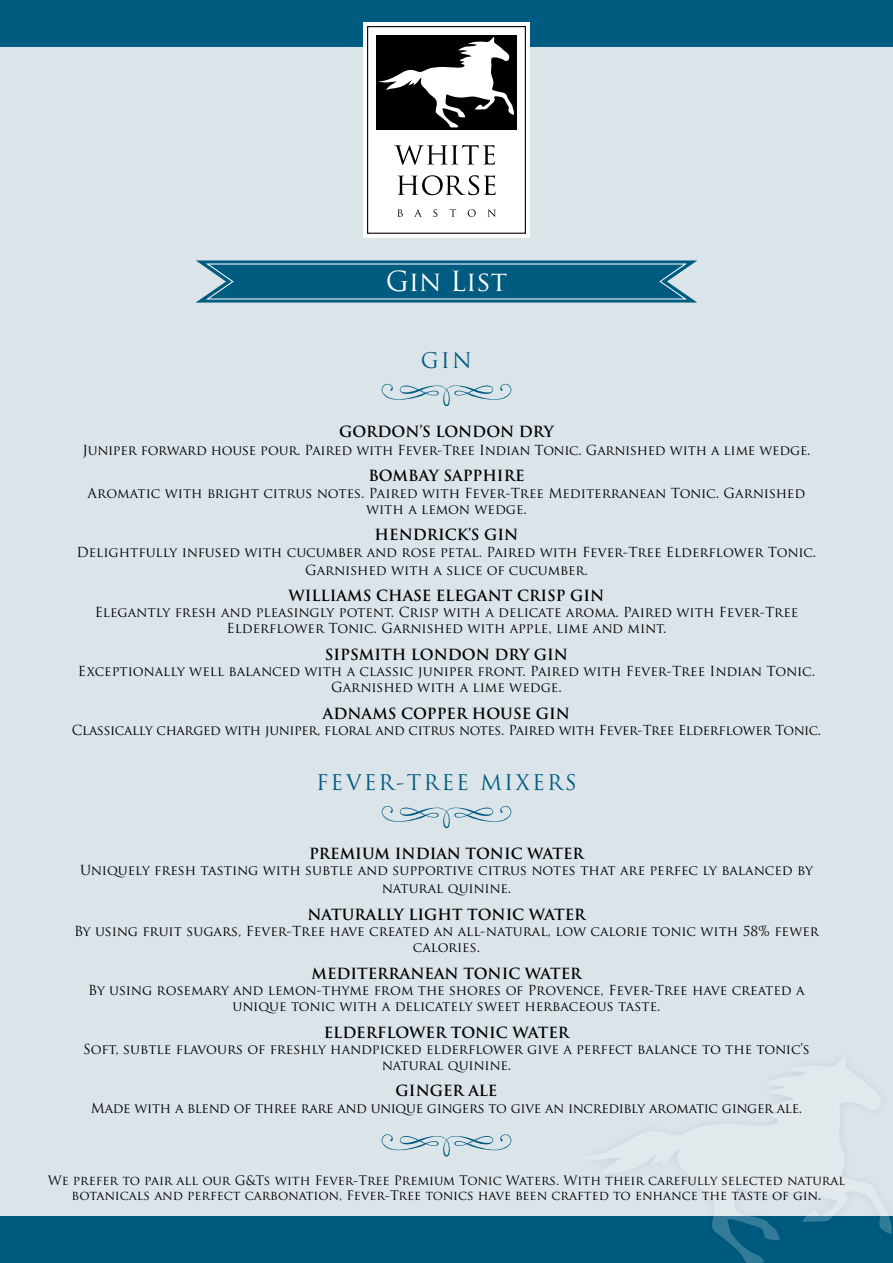
<style>
.page{position:relative;width:893px;height:1263px;background:#dae4e9}
.page>*{position:absolute;margin:0;border:0;box-sizing:border-box;transform-origin:0 0}
.t1{font:27px "Trajan Pro";color:#fff}
.t2{font:21px "Trajan Pro";letter-spacing:.1em;color:#005b81}
.t3{font:700 15px "Trajan Pro";color:#000}
.t4{font:13.5px/16.2px "Trajan Pro";color:#000;text-align:center}
.t5{font:13.5px "Trajan Pro";letter-spacing:-.02em;color:#000}
.t6{font:12.75px/15.3px "Trajan Pro";color:#000;text-align:center}
</style>
<div class="page">
<div style="left:0;top:1216px;width:893px;height:47px;background:#005b81"></div>
<div style="left:573px;top:1045px;width:320px;height:218px;background:#000;opacity:.35"></div>
<svg style="left:581px;top:1055px;width:311px;height:208px"></svg>
<svg style="left:381px;top:1134px;width:131px;height:22px"></svg>
<div style="left:0;top:0;width:893px;height:47px;background:#005b81"></div>
<div style="left:363px;top:22px;width:167px;height:215px;background:#fff"></div>
<div style="left:367px;top:26px;width:159px;height:208px;border:1px solid #000"></div>
<div style="left:376px;top:35px;width:141px;height:95px;background:#000"></div>
<svg style="left:394px;top:145px;width:101px;height:20px"></svg>
<svg style="left:398px;top:175px;width:98px;height:20px"></svg>
<svg style="left:397px;top:209px;width:6px;height:8px"></svg>
<svg style="left:414px;top:209px;width:8px;height:8px"></svg>
<svg style="left:433px;top:209px;width:4px;height:8px"></svg>
<svg style="left:450px;top:209px;width:6px;height:8px"></svg>
<svg style="left:468px;top:209px;width:8px;height:8px"></svg>
<svg style="left:488px;top:209px;width:8px;height:8px"></svg>
<svg style="left:379px;top:37px;width:135px;height:90px"></svg>
<svg style="left:195px;top:260px;width:503px;height:43px;background:#1e6e8f"></svg>
<svg style="left:381px;top:384px;width:131px;height:22px"></svg>
<svg style="left:381px;top:806px;width:131px;height:22px"></svg>
<h1 class="t1" style="left:386px;top:264px;width:123px">Gin List</h1>
<h2 class="t2" style="left:421px;top:347px;width:53px">GIN</h2>
<p class="t3" style="left:339px;top:422px;width:216px">GORDON’S LONDON DRY</p>
<p class="t4" style="left:82px;top:442px;width:730px">Juniper forward house pour. Paired with Fever-Tree Indian Tonic. Garnished with a lime wedge.</p>
<p class="t3" style="left:368px;top:467px;width:158px">BOMBAY SAPPHIRE</p>
<p class="t4" style="left:88px;top:484px;width:719px">Aromatic with bright citrus notes. Paired with Fever-Tree Mediterranean Tonic. Garnished with a lemon wedge.</p>
<p class="t3" style="left:375px;top:525px;width:145px">HENDRICK’S GIN</p>
<p class="t4" style="left:77px;top:542px;width:741px;line-height:18px">Delightfully infused with cucumber and rose petal. Paired with Fever-Tree Elderflower Tonic.<br>Garnished with a slice of cucumber.</p>
<p class="t3" style="left:289px;top:586px;width:317px">WILLIAMS CHASE ELEGANT CRISP GIN</p>
<p class="t4" style="left:95px;top:604px;width:705px">Elegantly fresh and pleasingly potent. Crisp with a delicate aroma. Paired with Fever-Tree<br>Elderflower Tonic. Garnished with apple, lime and mint.</p>
<p class="t3" style="left:325px;top:645px;width:245px">SIPSMITH LONDON DRY GIN</p>
<p class="t4" style="left:78px;top:663px;width:739px">Exceptionally well balanced with a classic juniper front. Paired with Fever-Tree Indian Tonic.<br>Garnished with a lime wedge.</p>
<p class="t3" style="left:323px;top:704px;width:249px">ADNAMS COPPER HOUSE GIN</p>
<p class="t5" style="left:72px;top:722px;width:751px">Classically charged with juniper, floral and citrus notes. Paired with Fever-Tree Elderflower Tonic.</p>
<h2 class="t2" style="left:316px;top:769px;width:262px">FEVER-TREE MIXERS</h2>
<p class="t3" style="left:309px;top:844px;width:276px">PREMIUM INDIAN TONIC WATER</p>
<p class="t4" style="left:80px;top:861px;width:734px;line-height:18px">Uniquely fresh tasting with subtle and supportive citrus notes that are perfec ly balanced by natural quinine.</p>
<p class="t3" style="left:307px;top:905px;width:280px">NATURALLY LIGHT TONIC WATER</p>
<p class="t4" style="left:74px;top:923px;width:746px">By using fruit sugars, Fever-Tree have created an all-natural, low calorie tonic with 58% fewer calories.</p>
<p class="t3" style="left:311px;top:964px;width:272px">MEDITERRANEAN TONIC WATER</p>
<p class="t4" style="left:88px;top:982px;width:718px">By using rosemary and lemon-thyme from the shores of Provence, Fever-Tree have created a unique tonic with a delicately sweet herbaceous taste.</p>
<p class="t3" style="left:324px;top:1023px;width:247px">ELDERFLOWER TONIC WATER</p>
<p class="t4" style="left:83px;top:1040px;width:728px">Soft, subtle flavours of freshly handpicked elderflower give a perfect balance to the tonic’s natural quinine.</p>
<p class="t3" style="left:396px;top:1082px;width:103px">GINGER ALE</p>
<p class="t5" style="left:91px;top:1099px;width:713px">Made with a blend of three rare and unique gingers to give an incredibly aromatic ginger ale.</p>
<p class="t6" style="left:48px;top:1172px;width:799px">We prefer to pair all our G&amp;Ts with Fever-Tree Premium Tonic Waters. With their carefully selected natural botanicals and perfect carbonation, Fever-Tree tonics have been crafted to enhance the taste of gin.</p>
</div>
